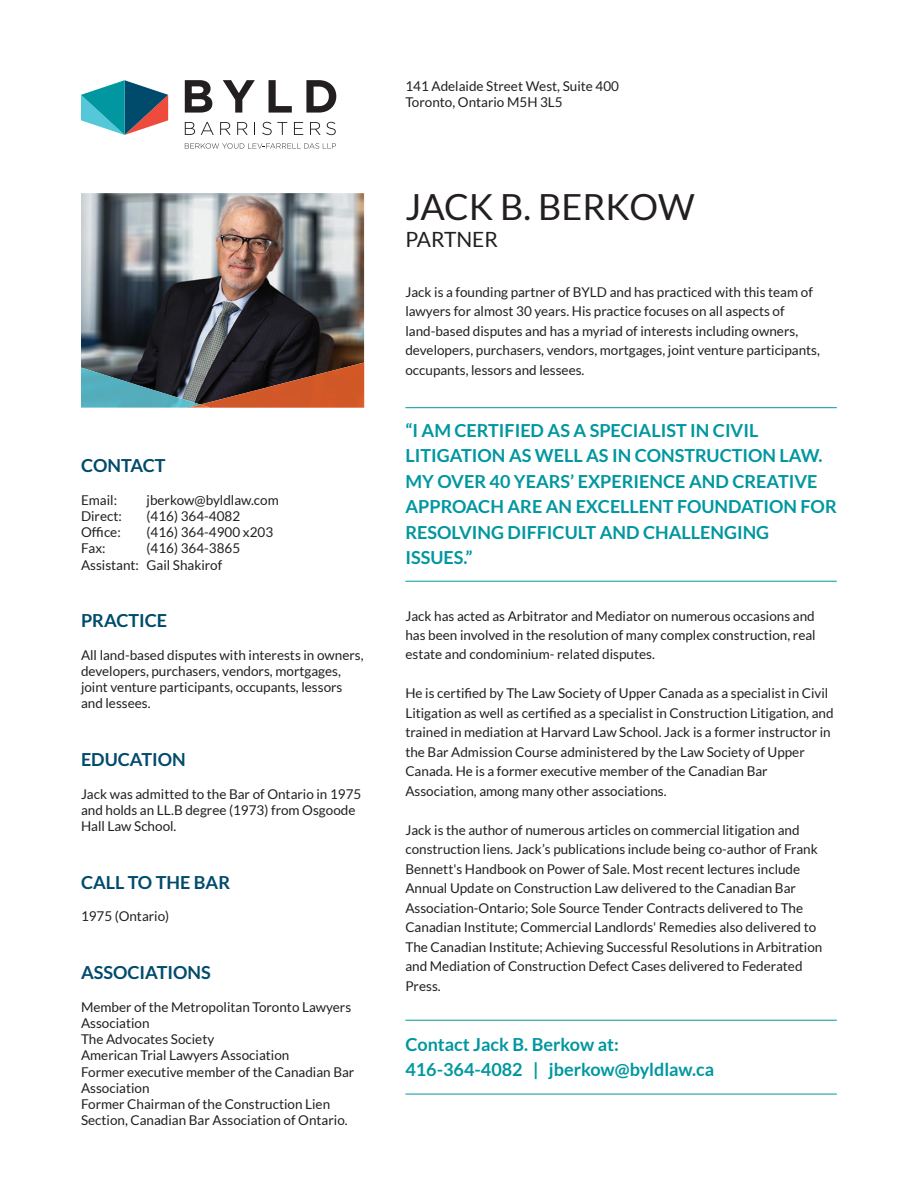
<style>
.page{position:relative;width:918px;height:1188px;background:#fff}
.page>*{position:absolute;margin:0;border:0;box-sizing:border-box;transform-origin:0 0}
.t1{font:36px "Lato";color:#231f20}
.t2{font:21px "Lato";color:#231f20}
.t3{font:700 18px/25.5px "Lato";color:#0097a0}
.t4{font:700 18px "Lato";color:#004b6c}
.t5{font:13.5px/19.5px "Lato";color:#231f20}
</style>
<div class="page">
<img style="left:81px;top:193px;width:283px;height:175px">
<svg style="left:185px;top:143px;width:151px;height:6px"></svg>
<svg style="left:185px;top:122px;width:10px;height:13px"></svg>
<svg style="left:201px;top:122px;width:13px;height:13px"></svg>
<svg style="left:220px;top:122px;width:11px;height:13px"></svg>
<svg style="left:237px;top:122px;width:11px;height:13px"></svg>
<svg style="left:254px;top:122px;width:1px;height:13px"></svg>
<svg style="left:262px;top:122px;width:25px;height:13px"></svg>
<svg style="left:294px;top:122px;width:9px;height:13px"></svg>
<svg style="left:310px;top:122px;width:26px;height:13px"></svg>
<svg style="left:185px;top:80px;width:27px;height:33px"></svg>
<svg style="left:223px;top:80px;width:32px;height:33px"></svg>
<svg style="left:269px;top:80px;width:23px;height:33px"></svg>
<svg style="left:306px;top:80px;width:30px;height:33px"></svg>
<svg style="left:81px;top:80px;width:87px;height:55px"></svg>
<hr style="left:405px;top:407px;width:432px;height:1px;background:#0097a0">
<hr style="left:405px;top:581px;width:432px;height:1px;background:#0097a0">
<hr style="left:405px;top:1020px;width:432px;height:1px;background:#0097a0">
<hr style="left:405px;top:1094px;width:432px;height:1px;background:#0097a0">
<img style="left:81px;top:368px;width:119px;height:40px">
<img style="left:200px;top:363px;width:164px;height:45px">
<img style="left:188px;top:405px;width:22px;height:3px">
<h3 class="t4" style="left:81px;top:455px;width:86px">CONTACT</h3>
<p class="t5" style="left:81px;top:490px;width:38px">Email:</p>
<p class="t5" style="left:147px;top:490px;width:134px">jberkow@byldlaw.com</p>
<p class="t5" style="left:81px;top:506px;width:42px">Direct:</p>
<p class="t5" style="left:147px;top:506px;width:95px">(416) 364-4082</p>
<p class="t5" style="left:81px;top:522px;width:41px">Office:</p>
<p class="t5" style="left:147px;top:522px;width:128px">(416) 364-4900 x203</p>
<p class="t5" style="left:81px;top:539px;width:26px">Fax:</p>
<p class="t5" style="left:81px;top:540px;width:161px;line-height:16.2px;text-indent:66px">(416) 364-3865<br>Assistant: Gail Shakirof</p>
<h3 class="t4" style="left:81px;top:611px;width:88px">PRACTICE</h3>
<p class="t5" style="left:81px;top:647px;width:284px;line-height:16.2px">All land-based disputes with interests in owners, developers, purchasers, vendors, mortgages, joint venture participants, occupants, lessors and lessees.</p>
<h3 class="t4" style="left:81px;top:749px;width:106px">EDUCATION</h3>
<p class="t5" style="left:81px;top:786px;width:282px;line-height:16.2px">Jack was admitted to the Bar of Ontario in 1975 and holds an LL.B degree (1973) from Osgoode<br>Hall Law School.</p>
<h3 class="t4" style="left:81px;top:872px;width:151px">CALL TO THE BAR</h3>
<p class="t5" style="left:81px;top:907px;width:90px">1975 (Ontario)</p>
<h3 class="t4" style="left:81px;top:962px;width:131px">ASSOCIATIONS</h3>
<p class="t5" style="left:81px;top:999px;width:275px;line-height:16.2px">Member of the Metropolitan Toronto Lawyers<br>Association<br>The Advocates Society<br>American Trial Lawyers Association<br>Former executive member of the Canadian Bar<br>Association<br>Former Chairman of the Construction Lien<br>Section, Canadian Bar Association of Ontario.</p>
<p class="t5" style="left:405px;top:78px;width:215px;line-height:16.2px">141 Adelaide Street West, Suite 400<br>Toronto, Ontario M5H 3L5</p>
<h1 class="t1" style="left:405px;top:187px;width:291px">JACK B. BERKOW</h1>
<h2 class="t2" style="left:405px;top:228px;width:94px">PARTNER</h2>
<p class="t5" style="left:405px;top:282px;width:416px">Jack is a founding partner of BYLD and has practiced with this team of lawyers for almost 30 years. His practice focuses on all aspects of land-based disputes and has a myriad of interests including owners, developers, purchasers, vendors, mortgages, joint venture participants, occupants, lessors and lessees.</p>
<h3 class="t3" style="left:405px;top:417px;width:433px">“I AM CERTIFIED AS A SPECIALIST IN CIVIL LITIGATION AS WELL AS IN CONSTRUCTION LAW.<br>MY OVER 40 YEARS’ EXPERIENCE AND CREATIVE APPROACH ARE AN EXCELLENT FOUNDATION FOR RESOLVING DIFFICULT AND CHALLENGING ISSUES.”</h3>
<p class="t5" style="left:405px;top:606px;width:412px;text-align:justify">Jack has acted as Arbitrator and Mediator on numerous occasions and has been involved in the resolution of many complex construction, real estate and condominium- related disputes.</p>
<p class="t5" style="left:405px;top:684px;width:430px">He is certified by The Law Society of Upper Canada as a specialist in Civil Litigation as well as certified as a specialist in Construction Litigation, and trained in mediation at Harvard Law School. Jack is a former instructor in the Bar Admission Course administered by the Law Society of Upper Canada. He is a former executive member of the Canadian Bar Association, among many other associations.</p>
<p class="t5" style="left:405px;top:820px;width:418px">Jack is the author of numerous articles on commercial litigation and construction liens. Jack’s publications include being co-author of Frank Bennett's Handbook on Power of Sale. Most recent lectures include Annual Update on Construction Law delivered to the Canadian Bar Association-Ontario; Sole Source Tender Contracts delivered to The Canadian Institute; Commercial Landlords' Remedies also delivered to The Canadian Institute; Achieving Successful Resolutions in Arbitration and Mediation of Construction Defect Cases delivered to Federated Press.</p>
<h3 class="t3" style="left:405px;top:1031px;width:310px">Contact Jack B. Berkow at:<br>416-364-4082 | jberkow@byldlaw.ca</h3>
</div>
